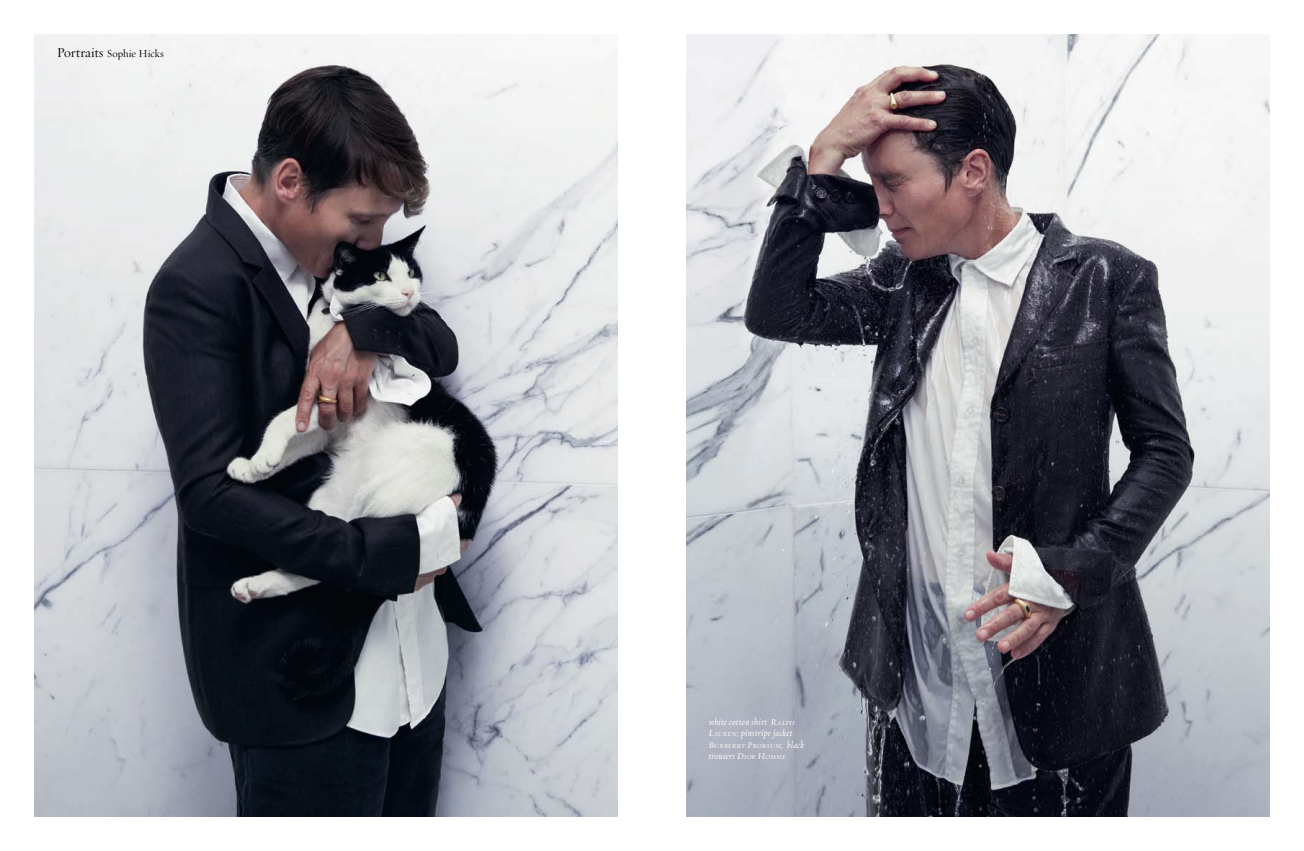
<style>
.page{position:relative;width:1304px;height:851px;background:#fff}
.page>*{position:absolute;margin:0;border:0;box-sizing:border-box;transform-origin:0 0}
.t1{font:11px "Requiem Display HTF Roman";letter-spacing:.005em;color:#000}
.t2{font:10px/11.5px "Requiem Display HTF Italic";letter-spacing:.025em;color:#fff}
.t3{font:7px "Requiem Display HTF Italic";letter-spacing:.035em;color:#fff}
.s1{font-size:14px}
.s2{font-style:inherit}
.s3{font-size:7px}
.s4{font-size:10px}
</style>
<div class="page">
<img style="left:686px;top:34px;width:584px;height:782px">
<img style="left:34px;top:34px;width:584px;height:782px">
<p class="t1" style="left:57px;top:47px;width:109px"><span class="s1">Portraits</span> Sophie Hicks</p>
<p class="t2" style="left:709px;top:716px;width:85px">white cotton shirt <span class="s2">R</span><span class="s3">ALPH<br></span><span class="s2">L</span><span class="s3">AUREN</span><span class="s2">;</span> pinstripe jacket</p>
<p class="t3" style="left:709px;top:742px;width:97px"><span class="s4">B</span>URBERRY <span class="s4">P</span>RORSUM<span class="s4">;</span> <span class="s4">black</span></p>
<p class="t2" style="left:709px;top:751px;width:79px">trousers <span class="s2">D</span><span class="s3">IOR</span> <span class="s2">H</span><span class="s3">OMME</span></p>
</div>
